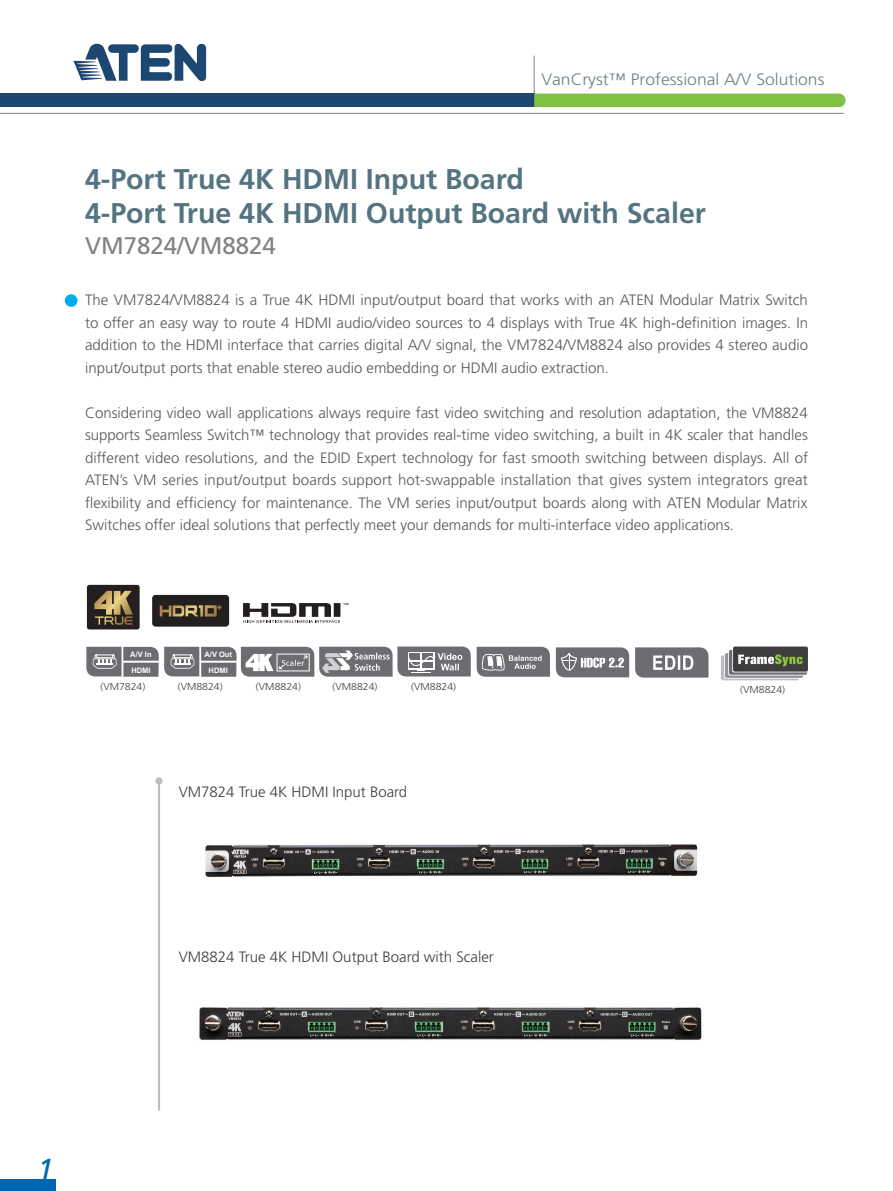
<style>
.page{position:relative;width:893px;height:1191px;background:#fff}
.page>*{position:absolute;margin:0;border:0;box-sizing:border-box;transform-origin:0 0}
.t1{font:italic 30.3px "Frutiger";color:#0166b3}
.t2{font:700 28.5px/34.2px "Frutiger";color:#557482}
.t3{font:24px "Frutiger";color:#808285}
.t4{font:300 16.5px "Frutiger";color:#707e88;scale:1.06 1}
.t5{font:300 15px/22.5px "Frutiger";color:#57585a;text-align:justify}
.t6{font:300 15px "Frutiger";color:#3e3e3f}
.t7{font:300 10.05px "Frutiger";color:#3e3e3f;scale:1.05 1}
.t8{font:700 7.5px "Arial";color:#fff}
</style>
<div class="page">
<hr style="left:534px;top:56px;width:1px;height:38px;background:#808285">
<div style="left:0;top:94px;width:534px;height:13px;background:#1c4771"></div>
<hr style="left:0;top:113px;width:844px;height:1px;background:#808285">
<div style="left:534px;top:94px;width:311px;height:13px;background:#7fc241"></div>
<svg style="left:73px;top:43px;width:133px;height:38px"></svg>
<div style="left:0;top:1179px;width:55px;height:12px;background:#0166b3"></div>
<div style="left:65px;top:294px;width:12px;height:13px;background:#00aeef;border-radius:50%"></div>
<div style="left:155px;top:777px;width:8px;height:7px;background:#bcbdc0;border-radius:50%"></div>
<hr style="left:158px;top:781px;width:2px;height:329px;background:#bcbdc0">
<img style="left:205px;top:844px;width:493px;height:33px">
<img style="left:199px;top:1007px;width:503px;height:33px">
<svg style="left:477px;top:647px;width:73px;height:29px;background:#818285"></svg>
<svg style="left:86px;top:646px;width:385px;height:30px;background:#909193"></svg>
<svg style="left:721px;top:655px;width:78px;height:25px"></svg>
<div style="left:724px;top:654px;width:79px;height:24px;background:#f0f0f0;border-radius:2px"></div>
<svg style="left:725px;top:653px;width:78px;height:25px"></svg>
<div style="left:728px;top:650px;width:79px;height:25px;background:#858689;border-radius:2px"></div>
<svg style="left:729px;top:650px;width:78px;height:24px"></svg>
<div style="left:732px;top:647px;width:76px;height:25px;background:#6e6e6f;border-radius:2px"></div>
<div style="left:733px;top:646px;width:75px;height:25px;background:#3e3e3f;border-radius:2px"></div>
<svg style="left:738px;top:654px;width:65px;height:12px"></svg>
<svg style="left:635px;top:647px;width:73px;height:30px;background:#838486"></svg>
<svg style="left:556px;top:647px;width:73px;height:30px;background:#858688"></svg>
<svg style="left:243px;top:603px;width:105px;height:20px"></svg>
<div style="left:87px;top:585px;width:53px;height:44px;background:#231f20;border-radius:3px"></div>
<svg style="left:94px;top:591px;width:39px;height:33px"></svg>
<div style="left:152px;top:595px;width:77px;height:31px;background:#231f20;border-radius:3px"></div>
<svg style="left:160px;top:605px;width:61px;height:11px"></svg>
<p class="t4" style="left:541px;top:70px;width:268px">VanCryst™ Professional A/V Solutions</p>
<h2 class="t2" style="left:85px;top:162px;width:622px">4-Port True 4K HDMI Input Board<br>4-Port True 4K HDMI Output Board with Scaler</h2>
<h3 class="t3" style="left:85px;top:231px;width:192px">VM7824/VM8824</h3>
<p class="t5" style="left:85px;top:289px;width:724px">The VM7824/VM8824 is a True 4K HDMI input/output board that works with an ATEN Modular Matrix Switch to offer an easy way to route 4 HDMI audio/video sources to 4 displays with True 4K high-definition images. In addition to the HDMI interface that carries digital A/V signal, the VM7824/VM8824 also provides 4 stereo audio input/output ports that enable stereo audio embedding or HDMI audio extraction.</p>
<p class="t5" style="left:85px;top:401px;width:725px">Considering video wall applications always require fast video switching and resolution adaptation, the VM8824 supports Seamless Switch™ technology that provides real-time video switching, a built in 4K scaler that handles different video resolutions, and the EDID Expert technology for fast smooth switching between displays. All of ATEN’s VM series input/output boards support hot-swappable installation that gives system integrators great flexibility and efficiency for maintenance. The VM series input/output boards along with ATEN Modular Matrix Switches offer ideal solutions that perfectly meet your demands for multi-interface video applications.</p>
<p class="t8" style="left:130px;top:649px;width:23px">A/V In</p>
<p class="t8" style="left:131px;top:665px;width:21px">HDMI</p>
<p class="t8" style="left:204px;top:649px;width:29px">A/V Out</p>
<p class="t8" style="left:209px;top:665px;width:21px">HDMI</p>
<p class="t7" style="left:100px;top:680px;width:44px">(VM7824)</p>
<p class="t7" style="left:178px;top:680px;width:44px">(VM8824)</p>
<p class="t7" style="left:332px;top:680px;width:44px">(VM8824)</p>
<p class="t7" style="left:256px;top:680px;width:44px">(VM8824)</p>
<p class="t7" style="left:411px;top:680px;width:44px">(VM8824)</p>
<p class="t7" style="left:740px;top:684px;width:44px">(VM8824)</p>
<p class="t6" style="left:179px;top:783px;width:230px">VM7824 True 4K HDMI Input Board</p>
<p class="t6" style="left:179px;top:948px;width:317px">VM8824 True 4K HDMI Output Board with Scaler</p>
<h1 class="t1" style="left:38px;top:1152px;width:18px">1</h1>
</div>
